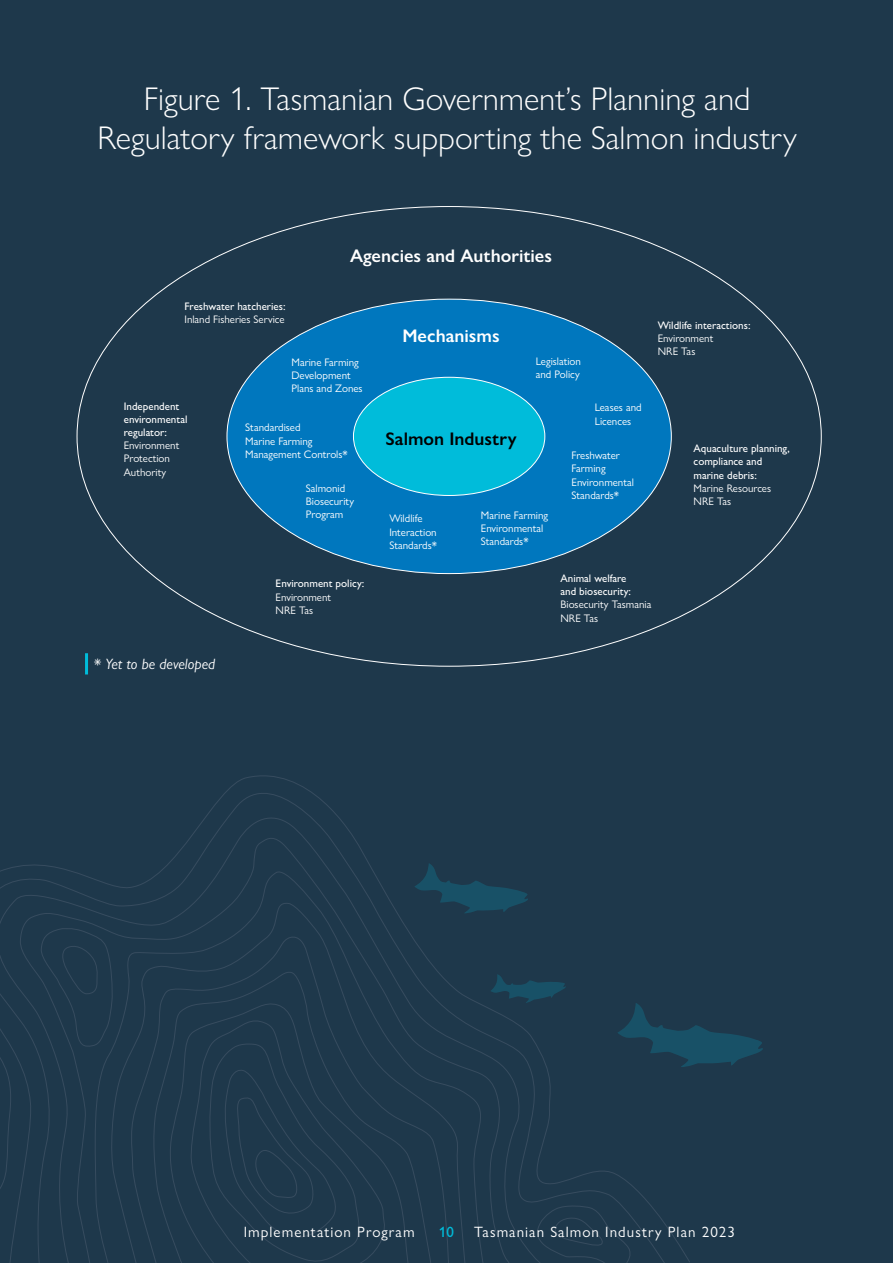
<style>
.page{position:relative;width:893px;height:1263px;background:#1e384b}
.page>*{position:absolute;margin:0;border:0;box-sizing:border-box;transform-origin:0 0}
.Heading_2{font:300 33px/39px "Gill Sans Nova";color:#fff;text-align:center}
.t1{font:600 18.3px "Gill Sans Nova";color:#fff}
.t2{font:600 18.3px "Gill Sans Nova";color:#010101}
.t3{font:15px "Gill Sans Nova";letter-spacing:.07em;color:#fff}
.Text{font:italic 15px "Gill Sans Nova";color:#fff}
.t4{font:500 15px "Gill Sans Nova";color:#00bcda}
.t5{font:10.95px/13.2px "Gill Sans Nova";color:#fff}
.t6{font:500 10.95px/13.2px "Gill Sans Nova";color:#fff}
.s1{font-weight:500}
.s2{font-weight:400}
.s3{font-style:normal}
</style>
<div class="page">
<div style="left:227px;top:299px;width:444px;height:275px;background:#0077be;border-radius:50%"></div>
<div style="left:353px;top:377px;width:192px;height:118px;background:#00bcda;border-radius:50%"></div>
<svg style="left:690px;top:1025px;width:73px;height:41px"></svg>
<svg style="left:0;top:775px;width:690px;height:488px"></svg>
<hr style="left:85px;top:653px;width:3px;height:21px;background:#00bcda">
<p class="Heading_2" style="left:98px;top:79px;width:701px">Figure 1. Tasmanian Government’s Planning and<br>Regulatory framework supporting the Salmon industry</p>
<p class="t5" style="left:184px;top:299px;width:103px"><span class="s1">Freshwater hatcheries:<br></span>Inland Fisheries Service</p>
<p class="t1" style="left:350px;top:244px;width:203px">Agencies and Authorities</p>
<p class="t1" style="left:402px;top:324px;width:99px">Mechanisms</p>
<p class="t6" style="left:124px;top:399px;width:65px">Independent environmental regulator:<br><span class="s2">Environment<br>Protection<br>Authority</span></p>
<p class="t5" style="left:291px;top:355px;width:73px">Marine Farming<br>Development<br>Plans and Zones</p>
<p class="t5" style="left:245px;top:421px;width:104px">Standardised<br>Marine Farming<br>Management Controls*</p>
<p class="t5" style="left:306px;top:481px;width:50px">Salmonid<br>Biosecurity<br>Program</p>
<p class="t2" style="left:386px;top:427px;width:132px">Salmon Industry</p>
<p class="t5" style="left:536px;top:354px;width:47px">Legislation and Policy</p>
<p class="t5" style="left:595px;top:401px;width:48px">Leases and<br>Licences</p>
<p class="t5" style="left:571px;top:449px;width:64px">Freshwater<br>Farming<br>Environmental<br>Standards*</p>
<p class="t5" style="left:389px;top:512px;width:49px">Wildlife<br>Interaction<br>Standards*</p>
<p class="t5" style="left:481px;top:508px;width:69px">Marine Farming<br>Environmental<br>Standards*</p>
<p class="t6" style="left:658px;top:318px;width:94px">Wildlife interactions:<br><span class="s2">Environment<br>NRE Tas</span></p>
<p class="t6" style="left:694px;top:442px;width:98px">Aquaculture planning, compliance and marine debris:<br><span class="s2">Marine Resources<br>NRE Tas</span></p>
<p class="Text" style="left:94px;top:655px;width:123px"><span class="s3">*</span> Yet to be developed</p>
<p class="t6" style="left:276px;top:577px;width:90px">Environment policy:<br><span class="s2">Environment<br>NRE Tas</span></p>
<p class="t6" style="left:560px;top:572px;width:92px">Animal welfare<br>and biosecurity:<br><span class="s2">Biosecurity Tasmania<br>NRE Tas</span></p>
<p class="t3" style="left:244px;top:1222px;width:172px">Implementation Program</p>
<p class="t4" style="left:439px;top:1222px;width:16px">10</p>
<p class="t3" style="left:474px;top:1222px;width:262px">Tasmanian Salmon Industry Plan 2023</p>
</div>
